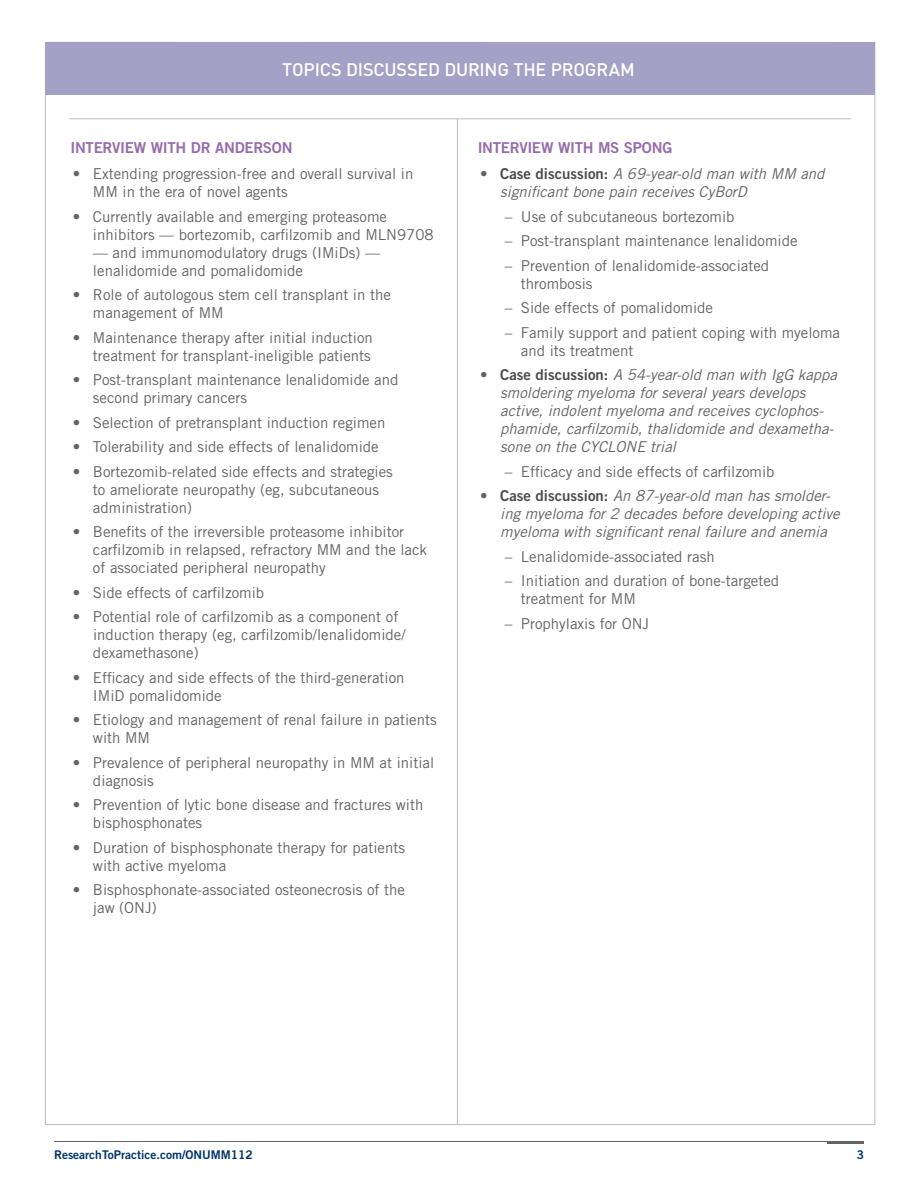
<style>
.page{position:relative;width:918px;height:1188px;background:#fff}
.page>*{position:absolute;margin:0;border:0;box-sizing:border-box;transform-origin:0 0}
.t1{font:500 18px "DIN";letter-spacing:-.01em;color:#fff}
.t2{font:15px/18px "Trade Gothic LT Std";color:#636366}
.t3{font:italic 15px/18px "Trade Gothic LT Std";color:#636366}
.t4{font:15px "Trade Gothic LT Std Bd 2";letter-spacing:-.02em;color:#966cac}
.t5{font:12px "Trade Gothic LT Std Bd 2";color:#003667}
.s1{font-style:normal}
.s2{font-family:"Trade Gothic LT Std Bd 2";font-style:normal;color:#4b4c4d}
</style>
<div class="page">
<hr style="left:54px;top:1141px;width:810px;height:1px;background:#636366">
<hr style="left:828px;top:1142px;width:36px;height:2px;background:#636366">
<hr style="left:69px;top:118px;width:782px;height:1px;background:#bcbdc0">
<div style="left:45px;top:42px;width:830px;height:52px;background:#a4a0c6"></div>
<hr style="left:457px;top:119px;width:1px;height:1005px;background:#bcbdc0">
<p class="t1" style="left:282px;top:58px;width:354px">TOPICS DISCUSSED DURING THE PROGRAM</p>
<p class="t4" style="left:70px;top:139px;width:224px">INTERVIEW WITH DR ANDERSON</p>
<p class="t2" style="left:93px;top:165px;width:322px;text-indent:-20px">• Extending progression-free and overall survival in<br>MM in the era of novel agents</p>
<p class="t2" style="left:93px;top:207px;width:342px;text-indent:-20px">• Currently available and emerging proteasome inhibitors — bortezomib, carfilzomib and MLN9708</p>
<p class="t2" style="left:93px;top:243px;width:289px">— and immunomodulatory drugs (IMiDs) — lenalidomide and pomalidomide</p>
<p class="t2" style="left:93px;top:286px;width:299px;text-indent:-20px">• Role of autologous stem cell transplant in the management of MM</p>
<p class="t2" style="left:73px;top:328px;width:302px;text-align:right">• Maintenance therapy after initial induction treatment for transplant-ineligible patients</p>
<p class="t2" style="left:93px;top:371px;width:307px;text-indent:-20px">• Post-transplant maintenance lenalidomide and second primary cancers</p>
<p class="t2" style="left:73px;top:413px;width:314px">• Selection of pretransplant induction regimen</p>
<p class="t2" style="left:73px;top:438px;width:307px">• Tolerability and side effects of lenalidomide</p>
<p class="t2" style="left:93px;top:462px;width:301px;text-indent:-20px">• Bortezomib-related side effects and strategies to ameliorate neuropathy (eg, subcutaneous administration)</p>
<p class="t2" style="left:93px;top:523px;width:336px;text-indent:-20px">• Benefits of the irreversible proteasome inhibitor carfilzomib in relapsed, refractory MM and the lack of associated peripheral neuropathy</p>
<p class="t2" style="left:73px;top:583px;width:193px">• Side effects of carfilzomib</p>
<p class="t2" style="left:93px;top:608px;width:314px;text-indent:-20px">• Potential role of carfilzomib as a component of induction therapy (eg, carfilzomib/lenalidomide/ dexamethasone)</p>
<p class="t2" style="left:93px;top:668px;width:313px;text-indent:-20px">• Efficacy and side effects of the third-generation<br>IMiD pomalidomide</p>
<p class="t2" style="left:93px;top:711px;width:345px;text-indent:-20px">• Etiology and management of renal failure in patients with MM</p>
<p class="t2" style="left:93px;top:753px;width:343px;text-indent:-20px">• Prevalence of peripheral neuropathy in MM at initial diagnosis</p>
<p class="t2" style="left:93px;top:796px;width:332px;text-indent:-20px">• Prevention of lytic bone disease and fractures with bisphosphonates</p>
<p class="t2" style="left:93px;top:838px;width:314px;text-indent:-20px">• Duration of bisphosphonate therapy for patients with active myeloma</p>
<p class="t2" style="left:93px;top:881px;width:314px;text-indent:-20px">• Bisphosphonate-associated osteonecrosis of the jaw (ONJ)</p>
<p class="t4" style="left:478px;top:139px;width:196px">INTERVIEW WITH MS SPONG</p>
<p class="t3" style="left:500px;top:165px;width:326px;text-indent:-20px"><span class="s1">•</span> <span class="s2">Case discussion:</span> A 69-year-old man with MM and significant bone pain receives CyBorD</p>
<p class="t2" style="left:505px;top:207px;width:231px">– Use of subcutaneous bortezomib</p>
<p class="t2" style="left:505px;top:232px;width:294px">– Post-transplant maintenance lenalidomide</p>
<p class="t2" style="left:521px;top:256px;width:250px;text-indent:-16px">– Prevention of lenalidomide-associated thrombosis</p>
<p class="t2" style="left:505px;top:299px;width:210px">– Side effects of pomalidomide</p>
<p class="t2" style="left:521px;top:323px;width:321px;text-indent:-16px">– Family support and patient coping with myeloma and its treatment</p>
<p class="t3" style="left:500px;top:366px;width:338px;text-indent:-20px"><span class="s1">•</span> <span class="s2">Case discussion:</span> A 54-year-old man with IgG kappa smoldering myeloma for several years develops active, indolent myeloma and receives cyclophos&shy;phamide, carfilzomib, thalidomide and dexametha&shy;sone on the CYCLONE trial</p>
<p class="t2" style="left:505px;top:462px;width:271px">– Efficacy and side effects of carfilzomib</p>
<p class="t3" style="left:500px;top:487px;width:341px;text-indent:-20px"><span class="s1">•</span> <span class="s2">Case discussion:</span> An 87-year-old man has smolder&shy;ing myeloma for 2 decades before developing active myeloma with significant renal failure and anemia</p>
<p class="t2" style="left:505px;top:547px;width:211px">– Lenalidomide-associated rash</p>
<p class="t2" style="left:521px;top:572px;width:260px;text-indent:-16px">– Initiation and duration of bone-targeted treatment for MM</p>
<p class="t2" style="left:505px;top:614px;width:146px">– Prophylaxis for ONJ</p>
<p class="t5" style="left:54px;top:1147px;width:200px">ResearchToPractice.com/ONUMM112</p>
<p class="t5" style="left:857px;top:1147px;width:9px">3</p>
</div>
